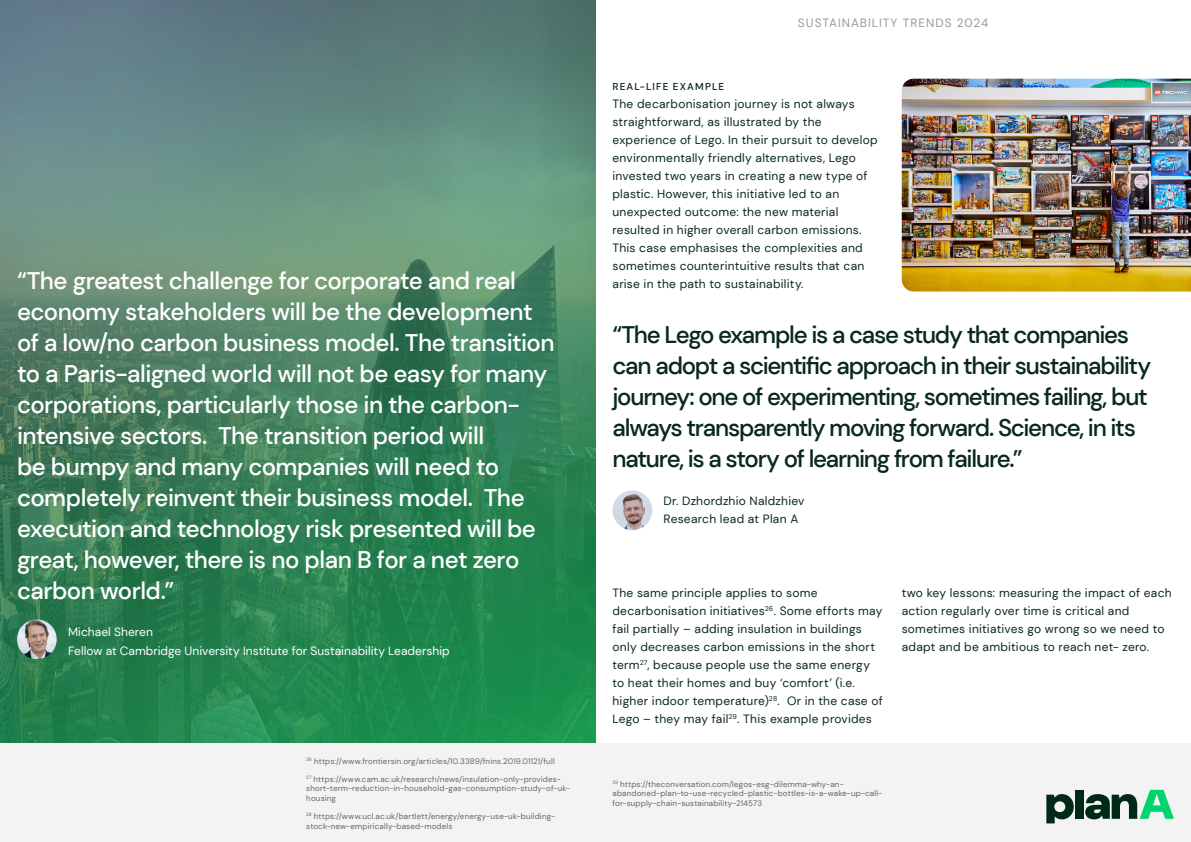
<style>
.page{position:relative;width:1191px;height:842px;background:#fff}
.page>*{position:absolute;margin:0;border:0;box-sizing:border-box;transform-origin:0 0}
.t1{font:500 24px/31px "DM Sans";letter-spacing:-.02em;color:#fff}
.t2{font:500 24px/31px "DM Sans";letter-spacing:-.05em;color:#09291a}
.t3{font:12px/18px "DM Sans";letter-spacing:.02em;color:#09291a}
.t4{font:12px/18px "DM Sans";color:#fff}
.t5{font:12px "DM Sans";letter-spacing:.08em;color:#999}
.t6{font:500 10px "DM Sans";letter-spacing:.11em;color:#09291a}
.t7{font:8px/9.6px "DM Sans";letter-spacing:.02em;color:#666}
</style>
<div class="page">
<div style="left:0;top:743px;width:1191px;height:98px;background:#f3f3f3"></div>
<svg style="left:1046px;top:794px;width:27px;height:29px"></svg>
<div style="left:1075px;top:790px;width:8px;height:29px;background:#002917"></div>
<svg style="left:1085px;top:790px;width:89px;height:29px"></svg>
<svg style="left:0;top:0;width:596px;height:743px;background:#478667"></svg>
<img style="left:17px;top:619px;width:40px;height:40px;border-radius:20px">
<img style="left:901px;top:79px;width:290px;height:213px">
<img style="left:612px;top:490px;width:40px;height:40px;border-radius:20px">
<p class="t1" style="left:17px;top:265px;width:539px">“The greatest challenge for corporate and real economy stakeholders will be the development of a low/no carbon business model. The transition to a Paris-aligned world will not be easy for many corporations, particularly those in the carbon&shy;intensive sectors. The transition period will<br>be bumpy and many companies will need to completely reinvent their business model. The execution and technology risk presented will be great, however, there is no plan B for a net zero carbon world.”</p>
<p class="t4" style="left:68px;top:623px;width:383px">Michael Sheren<br>Fellow at Cambridge University Institute for Sustainability Leadership</p>
<p class="t7" style="left:306px;top:756px;width:250px"><sup>26</sup> https://www.frontiersin.org/articles/10.3389/fnins.2019.01121/full</p>
<p class="t7" style="left:306px;top:774px;width:265px"><sup>27</sup> https://www.cam.ac.uk/research/news/insulation-only-provides&shy;short-term-reduction-in-household-gas-consumption-study-of-uk&shy;housing</p>
<p class="t7" style="left:306px;top:811px;width:250px"><sup>28</sup> https://www.ucl.ac.uk/bartlett/energy/energy-use-uk-building&shy;stock-new-empirically-based-models</p>
<p class="t5" style="left:798px;top:15px;width:192px">SUSTAINABILITY TRENDS 2024</p>
<p class="t6" style="left:612px;top:80px;width:113px">REAL-LIFE EXAMPLE</p>
<p class="t3" style="left:612px;top:95px;width:266px">The decarbonisation journey is not always straightforward, as illustrated by the experience of Lego. In their pursuit to develop environmentally friendly alternatives, Lego invested two years in creating a new type of plastic. However, this initiative led to an unexpected outcome: the new material resulted in higher overall carbon emissions.<br>This case emphasises the complexities and sometimes counterintuitive results that can arise in the path to sustainability.</p>
<p class="t2" style="left:612px;top:319px;width:540px">“The Lego example is a case study that companies can adopt a scientific approach in their sustainability journey: one of experimenting, sometimes failing, but always transparently moving forward. Science, in its nature, is a story of learning from failure.”</p>
<p class="t3" style="left:663px;top:491px;width:142px">Dr. Dzhordzhio Naldzhiev<br>Research lead at Plan A</p>
<p class="t3" style="left:612px;top:584px;width:272px">The same principle applies to some decarbonisation initiatives<sup>26</sup>. Some efforts may fail partially – adding insulation in buildings only decreases carbon emissions in the short term<sup>27</sup>, because people use the same energy to heat their homes and buy ‘comfort’ (i.e. higher indoor temperature)<sup>28</sup>. Or in the case of Lego – they may fail<sup>29</sup>. This example provides</p>
<p class="t3" style="left:901px;top:584px;width:271px">two key lessons: measuring the impact of each action regularly over time is critical and sometimes initiatives go wrong so we need to adapt and be ambitious to reach net- zero.</p>
<p class="t7" style="left:612px;top:779px;width:271px"><sup>29</sup> https://theconversation.com/legos-esg-dilemma-why-an&shy;abandoned-plan-to-use-recycled-plastic-bottles-is-a-wake-up-call&shy;for-supply-chain-sustainability-214573</p>
</div>
